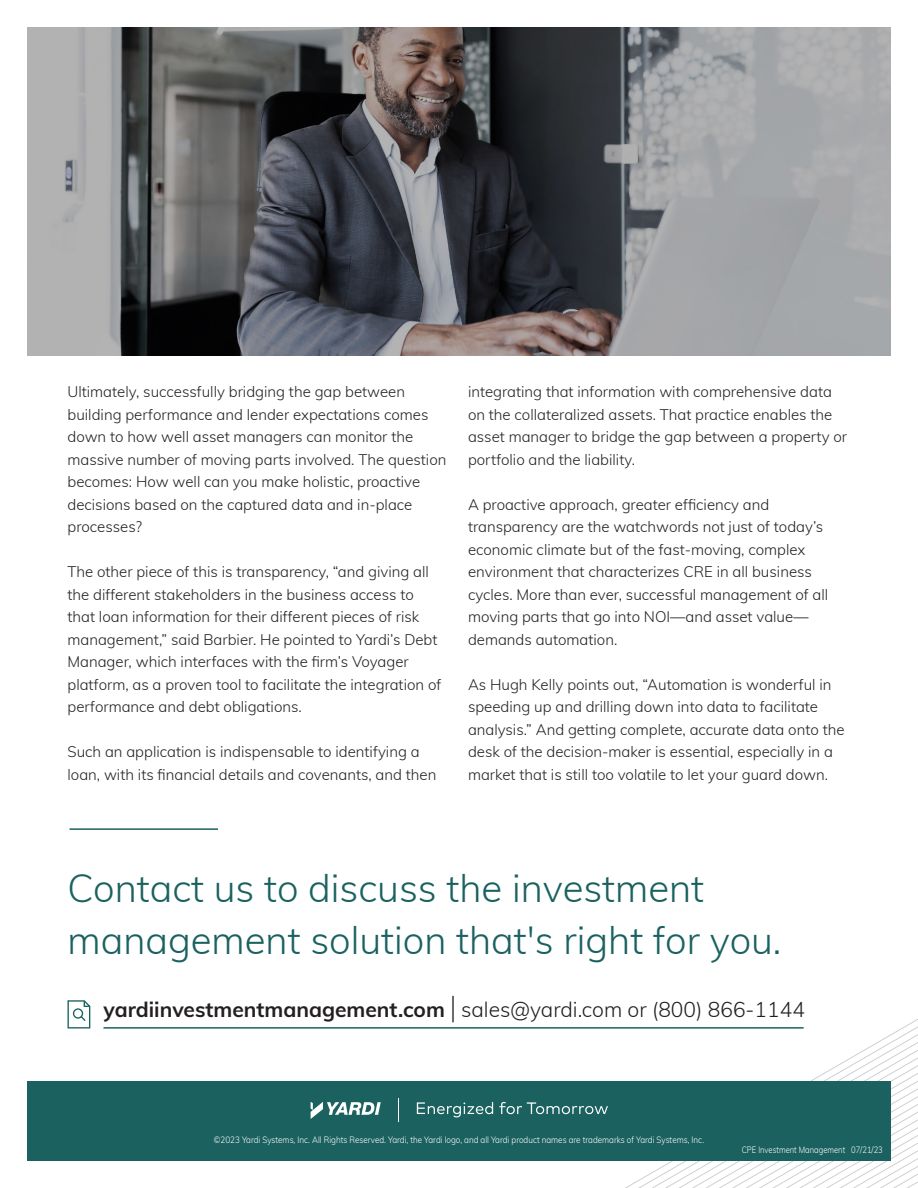
<style>
.page{position:relative;width:918px;height:1188px;background:#fff}
.page>*{position:absolute;margin:0;border:0;box-sizing:border-box;transform-origin:0 0}
.t1{font:300 38.25px/51.8px "Muli";color:#1a6160}
.t2{font:300 21px "Muli";color:#231f20}
.t3{font:300 15px/22.5px "Muli";color:#231f20}
.t4{font:300 9px "Muli";color:#fff;scale:.9 1}
.t5{font:300 9px "Muli";color:#fff;scale:.85 1}
.s1{font-weight:700}
.s2{font-size:29.4px}
</style>
<div class="page">
<svg style="left:625px;top:1019px;width:293px;height:169px"></svg>
<svg style="left:27px;top:27px;width:864px;height:329px;background:#707073"></svg>
<div style="left:27px;top:1081px;width:864px;height:80px;background:#1a6160"></div>
<svg style="left:311px;top:1102px;width:70px;height:17px"></svg>
<svg style="left:417px;top:1102px;width:191px;height:15px"></svg>
<svg style="left:398px;top:1098px;width:1px;height:23px"></svg>
<svg style="left:68px;top:1000px;width:22px;height:29px"></svg>
<div style="left:73px;top:1008px;width:10px;height:11px;border:1px solid #186260;border-radius:50%"></div>
<hr style="left:104px;top:1027px;width:700px;height:2px;background:#1a6160">
<hr style="left:70px;top:828px;width:148px;height:2px;background:#1a6160">
<p class="t3" style="left:68px;top:380px;width:380px">Ultimately, successfully bridging the gap between building performance and lender expectations comes down to how well asset managers can monitor the massive number of moving parts involved. The question becomes: How well can you make holistic, proactive decisions based on the captured data and in-place processes?</p>
<p class="t3" style="left:68px;top:560px;width:375px">The other piece of this is transparency, “and giving all the different stakeholders in the business access to that loan information for their different pieces of risk management,” said Barbier. He pointed to Yardi’s Debt Manager, which interfaces with the firm’s Voyager platform, as a proven tool to facilitate the integration of performance and debt obligations.</p>
<p class="t3" style="left:68px;top:740px;width:370px">Such an application is indispensable to identifying a loan, with its financial details and covenants, and then</p>
<p class="t3" style="left:468px;top:380px;width:381px">integrating that information with comprehensive data on the collateralized assets. That practice enables the asset manager to bridge the gap between a property or portfolio and the liability.</p>
<p class="t3" style="left:468px;top:493px;width:362px">A proactive approach, greater efficiency and transparency are the watchwords not just of today’s economic climate but of the fast-moving, complex environment that characterizes CRE in all business cycles. More than ever, successful management of all moving parts that go into NOI—and asset value— demands automation.</p>
<p class="t3" style="left:468px;top:673px;width:378px">As Hugh Kelly points out, “Automation is wonderful in speeding up and drilling down into data to facilitate analysis.” And getting complete, accurate data onto the desk of the decision-maker is essential, especially in a market that is still too volatile to let your guard down.</p>
<p class="t1" style="left:68px;top:861px;width:715px">Contact us to discuss the investment management solution that's right for you.</p>
<p class="t2" style="left:104px;top:994px;width:703px"><span class="s1">yardiinvestmentmanagement.com</span> <span class="s2">|</span> sales@yardi.com or (800) 866-1144</p>
<p class="t4" style="left:214px;top:1134px;width:546px">©2023 Yardi Systems, Inc. All Rights Reserved. Yardi, the Yardi logo, and all Yardi product names are trademarks of Yardi Systems, Inc.</p>
<p class="t5" style="left:742px;top:1143px;width:168px">CPE Investment Management 07/21/23</p>
</div>
